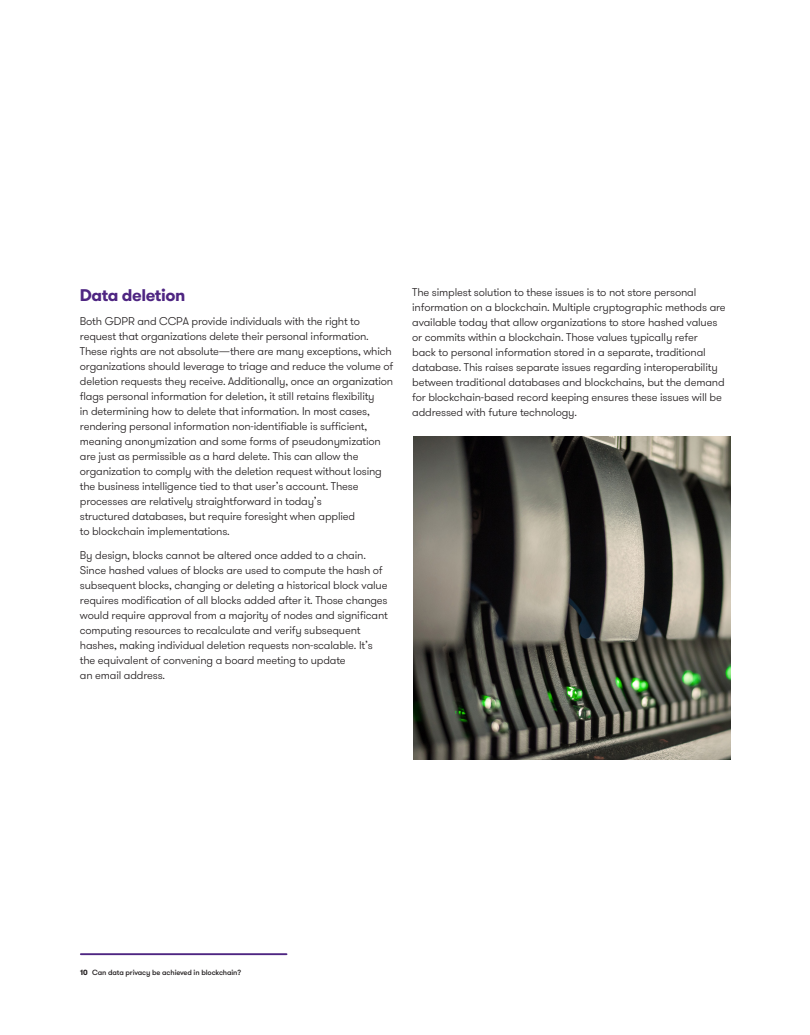
<style>
.page{position:relative;width:810px;height:1035px;background:#fff}
.page>*{position:absolute;margin:0;border:0;box-sizing:border-box;transform-origin:0 0}
._04_Headline_four{font:700 16.88px "GT Walsheim";letter-spacing:-.025em;color:#4e2582}
._04_Headline_four-2{font:300 11.25px/15px "GT Walsheim";letter-spacing:-.015em;color:#231f20}
.t1{font:500 7.5px "GT Walsheim";letter-spacing:-.015em;color:#231f20}
.s1{font-weight:700}
</style>
<div class="page">
<hr style="left:81px;top:953px;width:206px;height:2px;background:#4e2582">
<img style="left:413px;top:436px;width:317px;height:324px">
<p class="_04_Headline_four" style="left:80px;top:284px;width:107px">Data deletion</p>
<p class="_04_Headline_four-2" style="left:80px;top:314px;width:315px">Both GDPR and CCPA provide individuals with the right to request that organizations delete their personal information.<br>These rights are not absolute—there are many exceptions, which organizations should leverage to triage and reduce the volume of deletion requests they receive. Additionally, once an organization flags personal information for deletion, it still retains flexibility<br>in determining how to delete that information. In most cases, rendering personal information non-identifiable is sufficient, meaning anonymization and some forms of pseudonymization are just as permissible as a hard delete. This can allow the organization to comply with the deletion request without losing the business intelligence tied to that user’s account. These processes are relatively straightforward in today’s<br>structured databases, but require foresight when applied<br>to blockchain implementations.</p>
<p class="_04_Headline_four-2" style="left:80px;top:548px;width:309px">By design, blocks cannot be altered once added to a chain.<br>Since hashed values of blocks are used to compute the hash of subsequent blocks, changing or deleting a historical block value requires modification of all blocks added after it. Those changes would require approval from a majority of nodes and significant computing resources to recalculate and verify subsequent hashes, making individual deletion requests non-scalable. It’s the equivalent of convening a board meeting to update<br>an email address.</p>
<p class="_04_Headline_four-2" style="left:412px;top:285px;width:315px">The simplest solution to these issues is to not store personal information on a blockchain. Multiple cryptographic methods are available today that allow organizations to store hashed values or commits within a blockchain. Those values typically refer<br>back to personal information stored in a separate, traditional database. This raises separate issues regarding interoperability between traditional databases and blockchains, but the demand for blockchain-based record keeping ensures these issues will be addressed with future technology.</p>
<p class="t1" style="left:80px;top:968px;width:163px"><span class="s1">10</span> Can data privacy be achieved in blockchain?</p>
</div>
